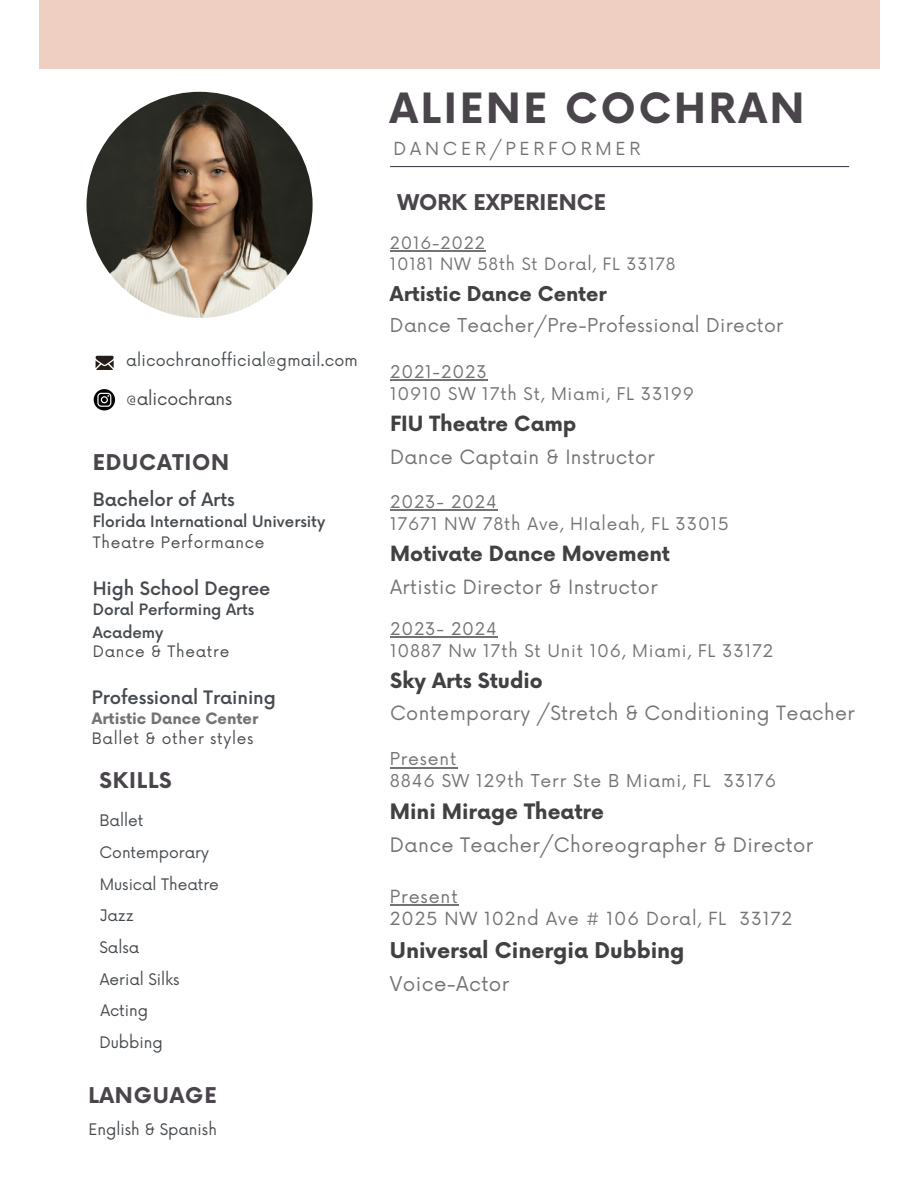
<style>
.page{position:relative;width:918px;height:1188px;background:#fff}
.page>*{position:absolute;margin:0;border:0;box-sizing:border-box;transform-origin:0 0}
.t1{font:700 40.65px "Now";letter-spacing:.07em;color:#4a454b}
.t2{font:700 21.15px "Now";letter-spacing:-.005em;color:#414042}
.t3{font:700 21.15px "Now";letter-spacing:.035em;color:#4a454b}
.t4{font:700 21.15px "Now";color:#4a454b}
.t5{font:700 20.7px "Now";letter-spacing:-.005em;color:#414042}
.t6{font:700 20.4px "Now";letter-spacing:-.005em;color:#414042}
.t7{font:700 19.95px "Now";letter-spacing:-.005em;color:#414042}
.t8{font:19.8px "Now";letter-spacing:.02em;color:#737373}
.t9{font:19.5px "Now";letter-spacing:.02em;color:#737373}
.t10{font:19.2px "Now";letter-spacing:.02em;color:#737373}
.t11{font:18.75px "Now";letter-spacing:.02em;color:#737373}
.t12{font:500 18px "Now";letter-spacing:-.005em;color:#464a4e}
.t13{font:17.7px "Now";letter-spacing:.045em;color:#737373}
.t14{font:17.55px "Now";letter-spacing:.215em;color:#737373}
.t15{font:17.25px "Now";letter-spacing:.045em;color:#737373}
.t16{font:17.25px "Now";letter-spacing:-.01em;color:#464a4e}
.t17{font:17.1px "Now";letter-spacing:.045em;color:#737373}
.t18{font:16.65px "Now";letter-spacing:.045em;color:#737373}
.t19{font:15.75px "Now";letter-spacing:.015em;color:#464a4e}
.t20{font:15.45px "Now";color:#464a4e}
.t21{font:15.45px "Now";letter-spacing:.045em;color:#464a4e}
.t22{font:500 15.3px/22.5px "Now";letter-spacing:-.005em;color:#464a4e}
.t23{font:700 15.3px "Now";letter-spacing:-.005em;color:#737373}
</style>
<div class="page">
<div style="left:39px;top:0;width:840px;height:69px;background:#f0cfc3"></div>
<img style="left:87px;top:92px;width:226px;height:226px;border-radius:50%">
<svg style="left:96px;top:356px;width:18px;height:14px"></svg>
<hr style="left:390px;top:166px;width:459px;height:1px;background:#464a4e">
<hr style="left:390px;top:251px;width:96px;height:1px;background:#737373">
<svg style="left:94px;top:389px;width:21px;height:21px"></svg>
<hr style="left:390px;top:380px;width:98px;height:1px;background:#737373">
<hr style="left:390px;top:510px;width:108px;height:1px;background:#737373">
<hr style="left:390px;top:636px;width:108px;height:2px;background:#737373">
<hr style="left:390px;top:767px;width:67px;height:1px;background:#737373">
<hr style="left:390px;top:904px;width:69px;height:1px;background:#737373">
<h2 class="t19" style="left:126px;top:352px;width:233px">alicochranofficial@gmail.com</h2>
<p class="t16" style="left:126px;top:389px;width:108px">@alicochrans</p>
<p class="t3" style="left:93px;top:451px;width:138px">EDUCATION</p>
<h4 class="t12" style="left:93px;top:490px;width:144px">Bachelor of Arts</h4>
<p class="t22" style="left:93px;top:511px;width:234px">Florida International University</p>
<p class="t21" style="left:93px;top:533px;width:173px">Theatre Performance</p>
<h5 class="t12" style="left:93px;top:579px;width:179px">High School Degree</h5>
<h4 class="t22" style="left:93px;top:599px;width:163px">Doral Performing Arts<br>Academy</h4>
<p class="t21" style="left:93px;top:642px;width:138px">Dance &amp; Theatre</p>
<p class="t12" style="left:92px;top:688px;width:186px">Professional Training</p>
<h5 class="t23" style="left:92px;top:711px;width:168px">Artistic Dance Center</h5>
<h4 class="t21" style="left:92px;top:730px;width:163px">Ballet &amp; other styles</h4>
<h5 class="t3" style="left:100px;top:769px;width:74px">SKILLS</h5>
<p class="t20" style="left:100px;top:812px;width:45px">Ballet</p>
<h5 class="t20" style="left:100px;top:844px;width:111px">Contemporary</h5>
<p class="t20" style="left:100px;top:875px;width:121px">Musical Theatre</p>
<h4 class="t20" style="left:100px;top:907px;width:35px">Jazz</h4>
<p class="t20" style="left:100px;top:938px;width:41px">Salsa</p>
<h6 class="t20" style="left:100px;top:970px;width:81px">Aerial Silks</h6>
<h4 class="t20" style="left:100px;top:1002px;width:49px">Acting</h4>
<p class="t20" style="left:100px;top:1034px;width:65px">Dubbing</p>
<h6 class="t3" style="left:88px;top:1084px;width:130px">LANGUAGE</h6>
<h4 class="t20" style="left:88px;top:1120px;width:130px">English &amp; Spanish</h4>
<p class="t1" style="left:390px;top:86px;width:416px">ALIENE COCHRAN</p>
<h4 class="t14" style="left:394px;top:139px;width:248px">DANCER/PERFORMER</h4>
<h2 class="t4" style="left:397px;top:191px;width:210px">WORK EXPERIENCE</h2>
<h3 class="t18" style="left:390px;top:234px;width:96px">2016-2022</h3>
<p class="t18" style="left:390px;top:255px;width:287px">10181 NW 58th St Doral, FL 33178</p>
<h1 class="t7" style="left:390px;top:283px;width:218px">Artistic Dance Center</h1>
<p class="t11" style="left:390px;top:315px;width:395px">Dance Teacher/Pre-Professional Director</p>
<p class="t17" style="left:390px;top:362px;width:98px">2021-2023</p>
<h2 class="t17" style="left:390px;top:384px;width:306px">10910 SW 17th St, Miami, FL 33199</h2>
<h6 class="t6" style="left:390px;top:413px;width:188px">FIU Theatre Camp</h6>
<h4 class="t10" style="left:390px;top:446px;width:266px">Dance Captain &amp; Instructor</h4>
<p class="t17" style="left:390px;top:493px;width:108px">2023- 2024</p>
<h5 class="t17" style="left:390px;top:514px;width:340px">17671 NW 78th Ave, HIaleah, FL 33015</h5>
<p class="t6" style="left:390px;top:543px;width:282px">Motivate Dance Movement</p>
<p class="t10" style="left:390px;top:576px;width:269px">Artistic Director &amp; Instructor</p>
<p class="t17" style="left:390px;top:619px;width:108px">2023- 2024</p>
<h5 class="t17" style="left:390px;top:641px;width:385px">10887 Nw 17th St Unit 106, Miami, FL 33172</h5>
<p class="t6" style="left:390px;top:670px;width:154px">Sky Arts Studio</p>
<h4 class="t10" style="left:390px;top:703px;width:466px">Contemporary /Stretch &amp; Conditioning Teacher</h4>
<p class="t15" style="left:390px;top:750px;width:68px">Present</p>
<p class="t15" style="left:390px;top:772px;width:388px">8846 SW 129th Terr Ste B Miami, FL 33176</p>
<p class="t5" style="left:390px;top:801px;width:216px">Mini Mirage Theatre</p>
<p class="t9" style="left:390px;top:834px;width:425px">Dance Teacher/Choreographer &amp; Director</p>
<p class="t13" style="left:390px;top:886px;width:69px">Present</p>
<h5 class="t13" style="left:390px;top:909px;width:404px">2025 NW 102nd Ave # 106 Doral, FL 33172</h5>
<p class="t2" style="left:390px;top:939px;width:296px">Universal Cinergia Dubbing</p>
<p class="t8" style="left:390px;top:973px;width:121px">Voice-Actor</p>
</div>
